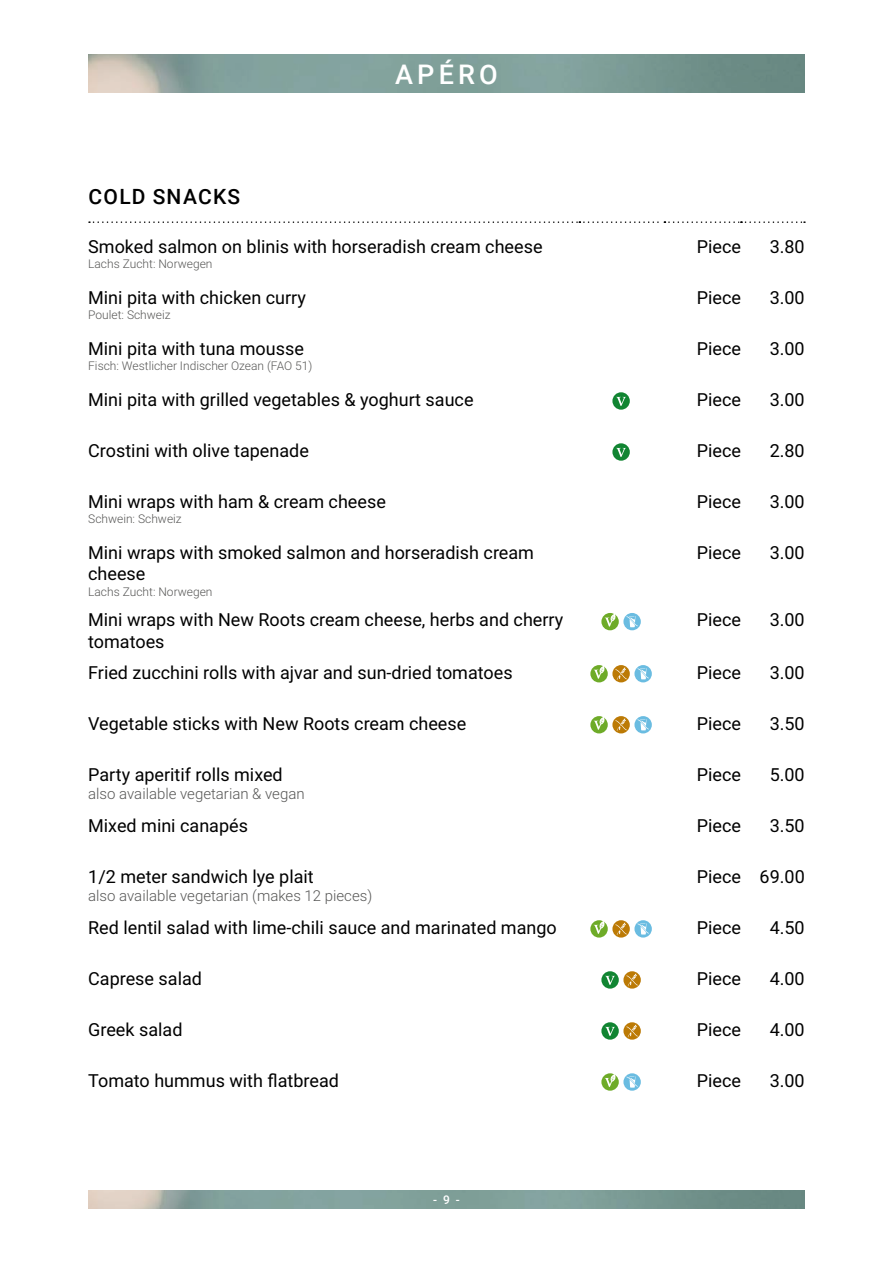
<style>
.page{position:relative;width:893px;height:1263px;background:#fff}
.page>*{position:absolute;margin:0;border:0;box-sizing:border-box;transform-origin:0 0}
.t1{font:500 27px "Roboto";letter-spacing:.155em;color:#fff}
.t2{font:500 21px "Roboto";letter-spacing:.06em;color:#000}
.t3{font:18px/21.6px "Roboto";color:#000}
.t4{font:300 15px "Roboto";color:#575756}
.t5{font:300 12px "Roboto";color:#575756}
.t6{font:500 12px "Roboto";color:#fff}
</style>
<div class="page">
<img style="left:88px;top:1190px;width:717px;height:18px">
<img style="left:88px;top:55px;width:717px;height:38px">
<svg style="left:89px;top:221px;width:716px;height:2px"></svg>
<svg style="left:612px;top:392px;width:18px;height:18px"></svg>
<svg style="left:616px;top:397px;width:10px;height:9px"></svg>
<svg style="left:612px;top:443px;width:18px;height:18px"></svg>
<svg style="left:616px;top:448px;width:10px;height:9px"></svg>
<div style="left:601px;top:613px;width:18px;height:17px;background:#6eab28;border-radius:50%"></div>
<svg style="left:605px;top:614px;width:11px;height:12px"></svg>
<svg style="left:623px;top:613px;width:18px;height:17px"></svg>
<svg style="left:626px;top:616px;width:12px;height:11px"></svg>
<div style="left:590px;top:665px;width:18px;height:17px;background:#6eab28;border-radius:50%"></div>
<svg style="left:594px;top:666px;width:11px;height:13px"></svg>
<svg style="left:612px;top:665px;width:18px;height:17px"></svg>
<svg style="left:615px;top:667px;width:12px;height:13px"></svg>
<svg style="left:634px;top:665px;width:18px;height:17px"></svg>
<svg style="left:637px;top:668px;width:12px;height:11px"></svg>
<div style="left:590px;top:716px;width:18px;height:17px;background:#6eab28;border-radius:50%"></div>
<svg style="left:594px;top:717px;width:11px;height:13px"></svg>
<svg style="left:612px;top:716px;width:18px;height:17px"></svg>
<svg style="left:615px;top:718px;width:12px;height:13px"></svg>
<svg style="left:634px;top:716px;width:18px;height:17px"></svg>
<svg style="left:637px;top:719px;width:12px;height:11px"></svg>
<div style="left:590px;top:920px;width:18px;height:17px;background:#6eab28;border-radius:50%"></div>
<svg style="left:594px;top:921px;width:11px;height:13px"></svg>
<svg style="left:612px;top:920px;width:18px;height:17px"></svg>
<svg style="left:615px;top:922px;width:12px;height:13px"></svg>
<svg style="left:634px;top:920px;width:18px;height:17px"></svg>
<svg style="left:637px;top:923px;width:12px;height:11px"></svg>
<svg style="left:601px;top:971px;width:18px;height:18px"></svg>
<svg style="left:605px;top:976px;width:10px;height:9px"></svg>
<svg style="left:623px;top:971px;width:18px;height:18px"></svg>
<svg style="left:626px;top:974px;width:12px;height:12px"></svg>
<svg style="left:601px;top:1022px;width:18px;height:18px"></svg>
<svg style="left:605px;top:1027px;width:10px;height:9px"></svg>
<svg style="left:623px;top:1022px;width:18px;height:18px"></svg>
<svg style="left:626px;top:1025px;width:12px;height:12px"></svg>
<svg style="left:601px;top:1073px;width:18px;height:18px"></svg>
<svg style="left:605px;top:1074px;width:11px;height:13px"></svg>
<svg style="left:623px;top:1073px;width:18px;height:18px"></svg>
<svg style="left:626px;top:1076px;width:12px;height:11px"></svg>
<h1 class="t1" style="left:395px;top:55px;width:104px">APÉRO</h1>
<p class="t2" style="left:89px;top:182px;width:153px">COLD SNACKS</p>
<p class="t3" style="left:88px;top:235px;width:456px">Smoked salmon on blinis with horseradish cream cheese</p>
<p class="t5" style="left:88px;top:255px;width:126px">Lachs Zucht: Norwegen</p>
<p class="t3" style="left:88px;top:286px;width:219px">Mini pita with chicken curry</p>
<p class="t5" style="left:88px;top:306px;width:84px">Poulet: Schweiz</p>
<p class="t3" style="left:88px;top:337px;width:217px">Mini pita with tuna mousse</p>
<p class="t5" style="left:88px;top:358px;width:226px">Fisch: Westlicher Indischer Ozean (FAO 51)</p>
<p class="t3" style="left:697px;top:235px;width:46px">Piece</p>
<p class="t3" style="left:770px;top:235px;width:37px">3.80</p>
<p class="t3" style="left:697px;top:286px;width:46px">Piece</p>
<p class="t3" style="left:770px;top:286px;width:37px">3.00</p>
<p class="t3" style="left:697px;top:337px;width:46px">Piece</p>
<p class="t3" style="left:770px;top:337px;width:37px">3.00</p>
<p class="t3" style="left:88px;top:388px;width:387px">Mini pita with grilled vegetables &amp; yoghurt sauce</p>
<p class="t3" style="left:697px;top:388px;width:46px">Piece</p>
<p class="t3" style="left:770px;top:388px;width:37px">3.00</p>
<p class="t3" style="left:88px;top:439px;width:222px">Crostini with olive tapenade</p>
<p class="t3" style="left:697px;top:439px;width:46px">Piece</p>
<p class="t3" style="left:770px;top:439px;width:37px">2.80</p>
<p class="t3" style="left:88px;top:490px;width:299px">Mini wraps with ham &amp; cream cheese</p>
<p class="t5" style="left:88px;top:511px;width:95px">Schwein: Schweiz</p>
<p class="t3" style="left:697px;top:490px;width:46px">Piece</p>
<p class="t3" style="left:770px;top:490px;width:37px">3.00</p>
<p class="t3" style="left:88px;top:541px;width:447px">Mini wraps with smoked salmon and horseradish cream cheese</p>
<p class="t5" style="left:88px;top:583px;width:126px">Lachs Zucht: Norwegen</p>
<p class="t3" style="left:697px;top:541px;width:46px">Piece</p>
<p class="t3" style="left:770px;top:541px;width:37px">3.00</p>
<p class="t3" style="left:88px;top:609px;width:477px">Mini wraps with New Roots cream cheese, herbs and cherry tomatoes</p>
<p class="t3" style="left:697px;top:609px;width:46px">Piece</p>
<p class="t3" style="left:770px;top:609px;width:37px">3.00</p>
<p class="t3" style="left:88px;top:661px;width:426px">Fried zucchini rolls with ajvar and sun-dried tomatoes</p>
<p class="t3" style="left:697px;top:661px;width:46px">Piece</p>
<p class="t3" style="left:770px;top:661px;width:37px">3.00</p>
<p class="t3" style="left:88px;top:712px;width:380px">Vegetable sticks with New Roots cream cheese</p>
<p class="t3" style="left:697px;top:712px;width:46px">Piece</p>
<p class="t3" style="left:770px;top:712px;width:37px">3.50</p>
<p class="t3" style="left:88px;top:763px;width:196px">Party aperitif rolls mixed</p>
<p class="t4" style="left:88px;top:783px;width:218px">also available vegetarian &amp; vegan</p>
<p class="t3" style="left:697px;top:763px;width:46px">Piece</p>
<p class="t3" style="left:770px;top:763px;width:37px">5.00</p>
<p class="t3" style="left:88px;top:814px;width:161px">Mixed mini canapés</p>
<p class="t3" style="left:697px;top:814px;width:46px">Piece</p>
<p class="t3" style="left:770px;top:814px;width:37px">3.50</p>
<p class="t3" style="left:88px;top:865px;width:227px">1/2 meter sandwich lye plait</p>
<p class="t4" style="left:88px;top:885px;width:286px">also available vegetarian (makes 12 pieces)</p>
<p class="t3" style="left:697px;top:865px;width:110px">Piece 69.00</p>
<p class="t3" style="left:88px;top:916px;width:470px">Red lentil salad with lime-chili sauce and marinated mango</p>
<p class="t3" style="left:697px;top:916px;width:46px">Piece</p>
<p class="t3" style="left:770px;top:916px;width:37px">4.50</p>
<p class="t3" style="left:88px;top:967px;width:115px">Caprese salad</p>
<p class="t3" style="left:697px;top:967px;width:46px">Piece</p>
<p class="t3" style="left:770px;top:967px;width:37px">4.00</p>
<p class="t3" style="left:88px;top:1018px;width:96px">Greek salad</p>
<p class="t3" style="left:697px;top:1018px;width:46px">Piece</p>
<p class="t3" style="left:770px;top:1018px;width:37px">4.00</p>
<p class="t3" style="left:88px;top:1069px;width:252px">Tomato hummus with flatbread</p>
<p class="t3" style="left:697px;top:1069px;width:46px">Piece</p>
<p class="t3" style="left:770px;top:1069px;width:37px">3.00</p>
<p class="t6" style="left:433px;top:1191px;width:28px">- 9 -</p>
</div>
